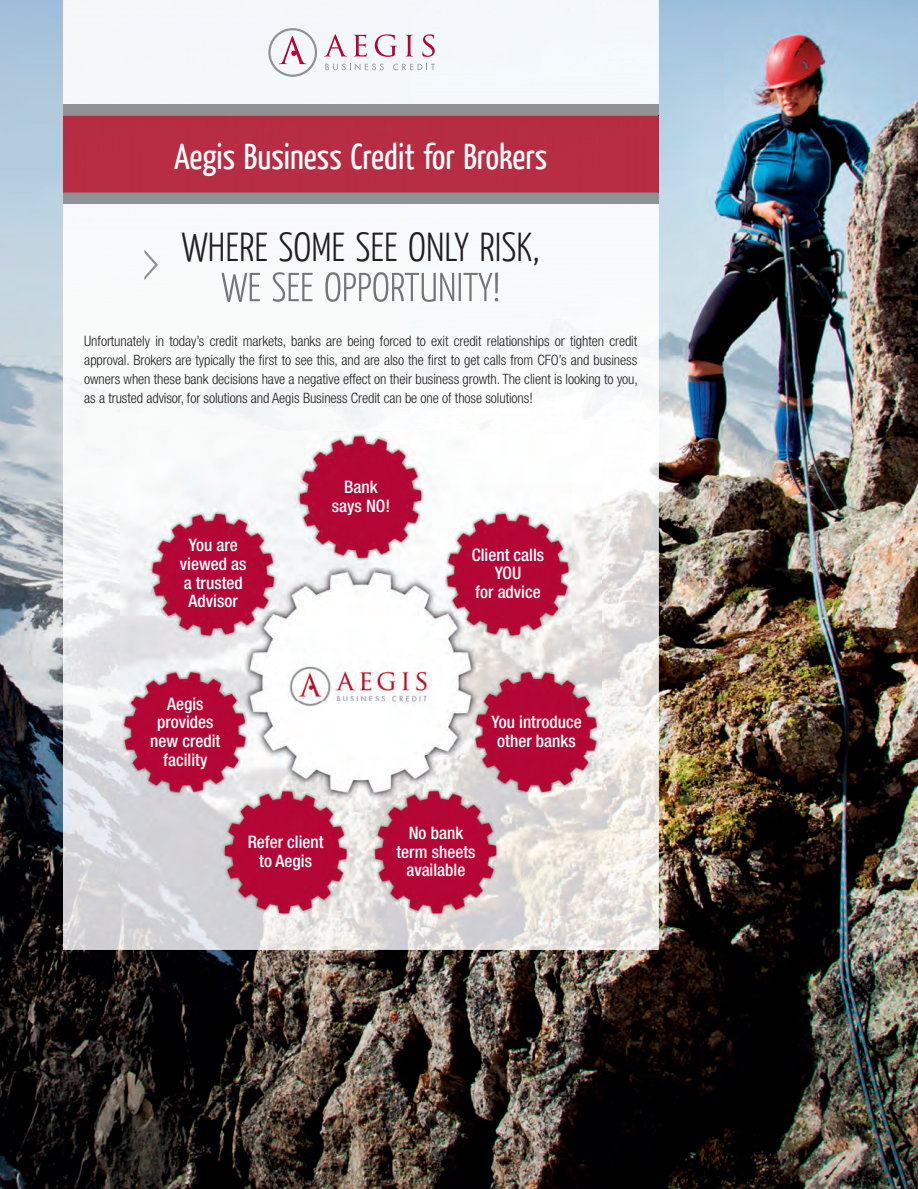
<style>
.page{position:relative;width:918px;height:1189px;background:#fff}
.page>*{position:absolute;margin:0;border:0;box-sizing:border-box;transform-origin:0 0}
.t1{font:300 40.5px "Yanone Kaffeesatz";color:#231f20}
.t2{font:36px "Yanone Kaffeesatz";color:#fff}
.t3{font:500 condensed 17.25px/18.8px "Helvetica Neue LT Pro";color:#fff;text-align:center}
.t4{font:300 condensed 14.25px/18.8px "Helvetica Neue LT Pro";letter-spacing:-.005em;color:#231f20;text-align:justify}
</style>
<div class="page">
<img style="left:0;top:0;width:917px;height:1188px">
<img style="left:63px;top:0;width:595px;height:468px">
<img style="left:63px;top:468px;width:99px;height:481px">
<img style="left:560px;top:468px;width:98px;height:481px">
<img style="left:162px;top:917px;width:398px;height:32px">
<img style="left:221px;top:272px;width:277px;height:30px">
<svg style="left:144px;top:249px;width:14px;height:31px"></svg>
<svg style="left:324px;top:34px;width:23px;height:22px"></svg>
<svg style="left:353px;top:35px;width:14px;height:22px"></svg>
<svg style="left:375px;top:34px;width:22px;height:23px"></svg>
<svg style="left:405px;top:35px;width:8px;height:21px"></svg>
<svg style="left:422px;top:34px;width:12px;height:23px"></svg>
<svg style="left:325px;top:63px;width:59px;height:7px"></svg>
<svg style="left:393px;top:64px;width:42px;height:6px"></svg>
<svg style="left:268px;top:28px;width:49px;height:49px"></svg>
<div style="left:63px;top:105px;width:595px;height:11px;background:#919295"></div>
<div style="left:63px;top:192px;width:595px;height:12px;background:#919295"></div>
<img style="left:658px;top:116px;width:1px;height:76px">
<div style="left:63px;top:116px;width:595px;height:76px;background:#b72d43"></div>
<img style="left:120px;top:432px;width:481px;height:485px">
<h2 class="t2" style="left:174px;top:133px;width:374px">Aegis Business Credit for Brokers</h2>
<h1 class="t1" style="left:182px;top:221px;width:359px">WHERE SOME SEE ONLY RISK,</h1>
<p class="t4" style="left:84px;top:332px;width:555px">Unfortunately in today’s credit markets, banks are being forced to exit credit relationships or tighten credit approval. Brokers are typically the first to see this, and are also the first to get calls from CFO’s and business owners when these bank decisions have a negative effect on their business growth. The client is looking to you, as a trusted advisor, for solutions and Aegis Business Credit can be one of those solutions!</p>
<p class="t3" style="left:180px;top:535px;width:68px">You are viewed as a trusted<br>Advisor</p>
<p class="t3" style="left:150px;top:693px;width:72px">Aegis provides new credit facility</p>
<p class="t3" style="left:332px;top:477px;width:60px">Bank says NO!</p>
<p class="t3" style="left:471px;top:545px;width:74px">Client calls<br>YOU<br>for advice</p>
<p class="t3" style="left:491px;top:712px;width:92px">You introduce other banks</p>
<p class="t3" style="left:248px;top:832px;width:78px">Refer client to Aegis</p>
<p class="t3" style="left:396px;top:823px;width:81px">No bank term sheets available</p>
</div>
